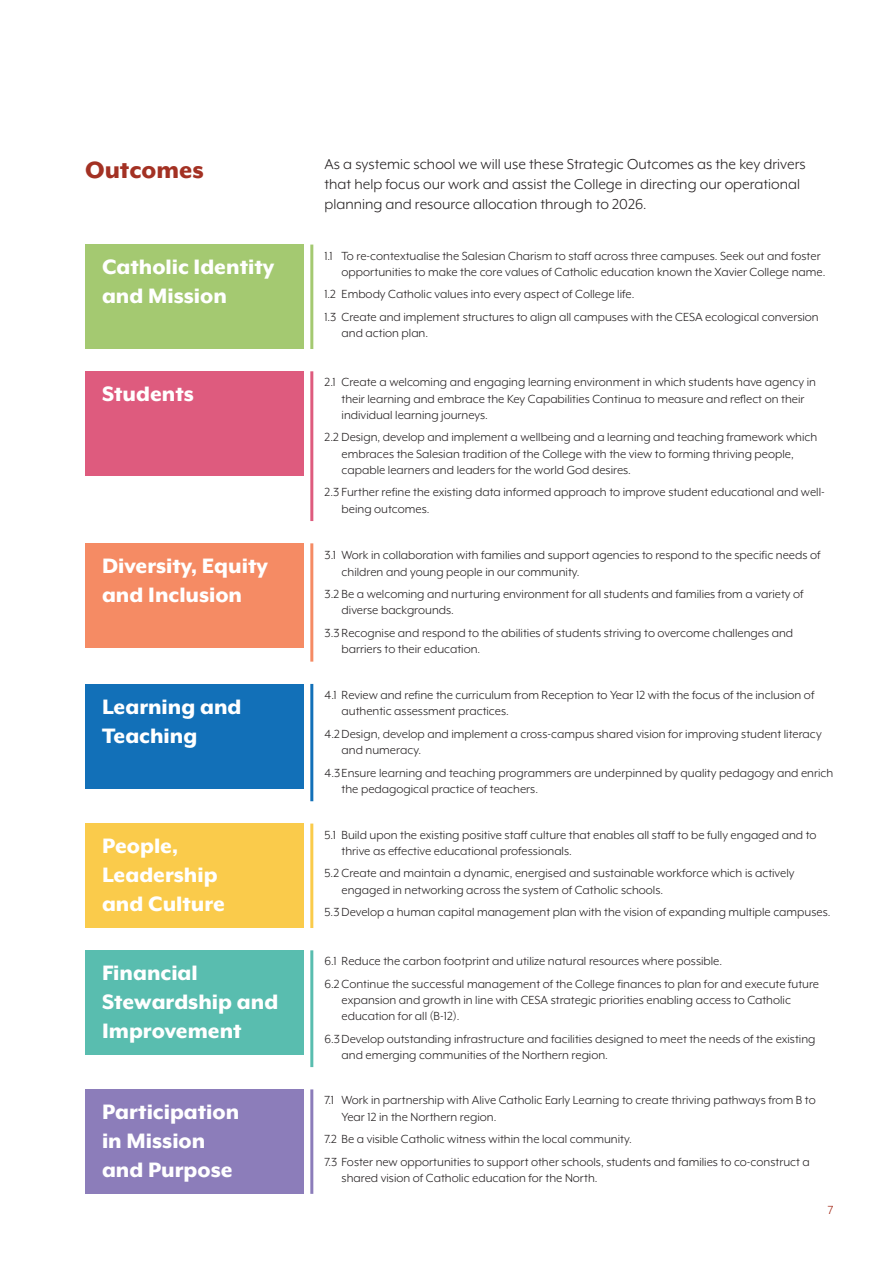
<style>
.page{position:relative;width:893px;height:1263px;background:#fff}
.page>*{position:absolute;margin:0;border:0;box-sizing:border-box;transform-origin:0 0}
.Section_Heading{font:800 27px "Mr Eaves XL Mod OT";color:#a33123}
.Section_Heading-2{font:800 24px/28.8px "Mr Eaves XL Mod OT";color:#fff}
.Body{font:16.5px/19.8px "Mr Eaves XL Mod OT";color:#231f20}
.t1{font:13.5px/16.2px "Mr Eaves XL Mod OT";color:#231f20}
.t2{font:13.5px "Mr Eaves XL Mod OT";color:#a12514}
</style>
<div class="page">
<div style="left:85px;top:371px;width:218px;height:105px;background:#de5b7e"></div>
<hr style="left:310px;top:371px;width:3px;height:150px;background:#de5b7e">
<div style="left:85px;top:245px;width:218px;height:104px;background:#a4c971"></div>
<hr style="left:310px;top:245px;width:3px;height:104px;background:#a4c971">
<div style="left:85px;top:543px;width:218px;height:105px;background:#f58b64"></div>
<hr style="left:310px;top:543px;width:3px;height:119px;background:#f58b64">
<div style="left:85px;top:684px;width:218px;height:104px;background:#1270b8"></div>
<hr style="left:310px;top:684px;width:3px;height:117px;background:#1270b8">
<div style="left:85px;top:823px;width:218px;height:105px;background:#facb4b"></div>
<hr style="left:310px;top:823px;width:3px;height:105px;background:#facb4b">
<div style="left:85px;top:950px;width:218px;height:105px;background:#59bdaf"></div>
<hr style="left:310px;top:950px;width:3px;height:117px;background:#59bdaf">
<div style="left:85px;top:1089px;width:218px;height:105px;background:#8c7dba"></div>
<hr style="left:310px;top:1089px;width:3px;height:105px;background:#8c7dba">
<p class="Section_Heading" style="left:85px;top:156px;width:120px">Outcomes</p>
<p class="Body" style="left:325px;top:154px;width:483px">As a systemic school we will use these Strategic Outcomes as the key drivers that help focus our work and assist the College in directing our operational planning and resource allocation through to 2026.</p>
<p class="Section_Heading-2" style="left:102px;top:253px;width:174px">Catholic Identity and Mission</p>
<p class="t1" style="left:342px;top:247px;width:485px;text-indent:-17px">1.1 To re-contextualise the Salesian Charism to staff across three campuses. Seek out and foster opportunities to make the core values of Catholic education known the Xavier College name.</p>
<p class="t1" style="left:325px;top:286px;width:311px">1.2 Embody Catholic values into every aspect of College life.</p>
<p class="t1" style="left:342px;top:309px;width:479px;text-indent:-17px">1.3 Create and implement structures to align all campuses with the CESA ecological conversion and action plan.</p>
<p class="Section_Heading-2" style="left:102px;top:380px;width:93px">Students</p>
<p class="t1" style="left:342px;top:374px;width:476px;text-indent:-17px">2.1 Create a welcoming and engaging learning environment in which students have agency in their learning and embrace the Key Capabilities Continua to measure and reflect on their individual learning journeys.</p>
<p class="t1" style="left:342px;top:429px;width:477px;text-indent:-17px">2.2 Design, develop and implement a wellbeing and a learning and teaching framework which embraces the Salesian tradition of the College with the view to forming thriving people, capable learners and leaders for the world God desires.</p>
<p class="t1" style="left:342px;top:484px;width:485px;text-indent:-17px">2.3 Further refine the existing data informed approach to improve student educational and well&shy;being outcomes.</p>
<p class="Section_Heading-2" style="left:102px;top:552px;width:167px">Diversity, Equity and Inclusion</p>
<p class="t1" style="left:342px;top:547px;width:480px;text-indent:-17px">3.1 Work in collaboration with families and support agencies to respond to the specific needs of children and young people in our community.</p>
<p class="t1" style="left:342px;top:586px;width:464px;text-indent:-17px">3.2 Be a welcoming and nurturing environment for all students and families from a variety of diverse backgrounds.</p>
<p class="t1" style="left:342px;top:625px;width:453px;text-indent:-17px">3.3 Recognise and respond to the abilities of students striving to overcome challenges and barriers to their education.</p>
<p class="Section_Heading-2" style="left:102px;top:692px;width:141px">Learning and<br>Teaching</p>
<p class="t1" style="left:342px;top:687px;width:474px;text-indent:-17px">4.1 Review and refine the curriculum from Reception to Year 12 with the focus of the inclusion of authentic assessment practices.</p>
<p class="t1" style="left:342px;top:726px;width:482px;text-indent:-17px">4.2Design, develop and implement a cross-campus shared vision for improving student literacy and numeracy.</p>
<p class="t1" style="left:342px;top:764px;width:493px;text-indent:-17px">4.3Ensure learning and teaching programmers are underpinned by quality pedagogy and enrich the pedagogical practice of teachers.</p>
<p class="Section_Heading-2" style="left:102px;top:832px;width:124px">People,<br>Leadership and Culture</p>
<p class="t1" style="left:342px;top:826px;width:476px;text-indent:-17px">5.1 Build upon the existing positive staff culture that enables all staff to be fully engaged and to thrive as effective educational professionals.</p>
<p class="t1" style="left:342px;top:865px;width:454px;text-indent:-17px">5.2 Create and maintain a dynamic, energised and sustainable workforce which is actively engaged in networking across the system of Catholic schools.</p>
<p class="t1" style="left:325px;top:904px;width:507px">5.3 Develop a human capital management plan with the vision of expanding multiple campuses.</p>
<p class="Section_Heading-2" style="left:102px;top:958px;width:178px">Financial<br>Stewardship and<br>Improvement</p>
<p class="t1" style="left:325px;top:953px;width:399px">6.1 Reduce the carbon footprint and utilize natural resources where possible.</p>
<p class="t1" style="left:342px;top:976px;width:479px;text-indent:-17px">6.2Continue the successful management of the College finances to plan for and execute future expansion and growth in line with CESA strategic priorities enabling access to Catholic education for all (B-12).</p>
<p class="t1" style="left:342px;top:1031px;width:475px;text-indent:-17px">6.3Develop outstanding infrastructure and facilities designed to meet the needs of the existing and emerging communities of the Northern region.</p>
<p class="Section_Heading-2" style="left:102px;top:1097px;width:139px">Participation in Mission and Purpose</p>
<p class="t1" style="left:342px;top:1092px;width:476px;text-indent:-17px">7.1 Work in partnership with Alive Catholic Early Learning to create thriving pathways from B to<br>Year 12 in the Northern region.</p>
<p class="t1" style="left:325px;top:1131px;width:309px">7.2 Be a visible Catholic witness within the local community.</p>
<p class="t1" style="left:342px;top:1154px;width:470px;text-indent:-17px">7.3 Foster new opportunities to support other schools, students and families to co-construct a shared vision of Catholic education for the North.</p>
<p class="t2" style="left:828px;top:1203px;width:7px">7</p>
</div>
